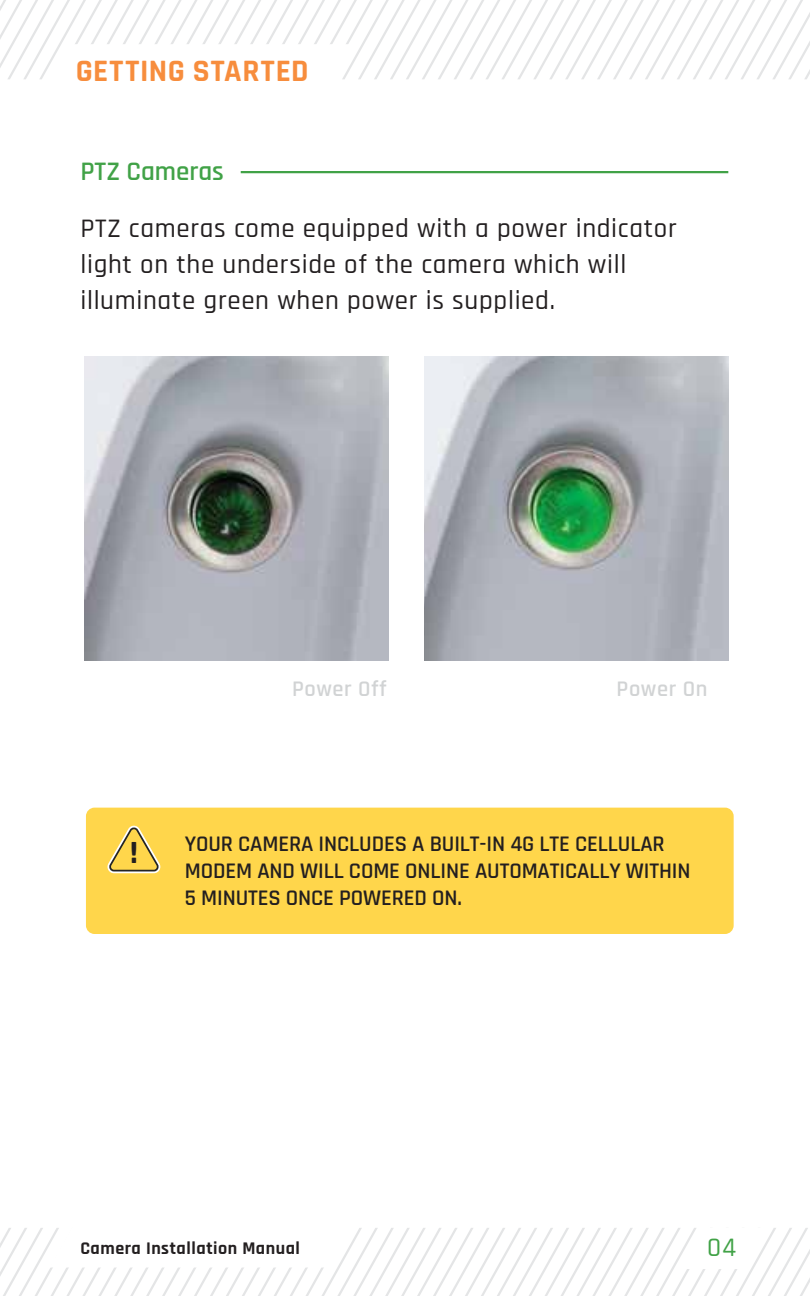
<style>
.page{position:relative;width:810px;height:1296px;background:#fff}
.page>*{position:absolute;margin:0;border:0;box-sizing:border-box;transform-origin:0 0}
.t1{font:700 32.62px "Rajdhani";color:#231f20}
.t2{font:700 31.5px "Rajdhani";letter-spacing:.025em;color:#f78d3d}
.t3{font:500 27px/36px "Rajdhani";letter-spacing:.025em;color:#231f20}
.t4{font:600 27px "Rajdhani";color:#41a247}
.t5{font:500 27px "Rajdhani";color:#41a247}
.t6{font:600 22.5px/27px "Rajdhani";letter-spacing:-.005em;color:#231f20}
.t7{font:600 22.5px "Rajdhani";letter-spacing:.025em;color:#d1d3d4}
.t8{font:700 18px "Rajdhani";letter-spacing:.03em;color:#231f20}
</style>
<div class="page">
<svg style="left:0;top:0;width:810px;height:79px"></svg>
<svg style="left:0;top:1228px;width:810px;height:68px"></svg>
<img style="left:84px;top:356px;width:304px;height:305px">
<img style="left:424px;top:356px;width:304px;height:305px">
<div style="left:86px;top:808px;width:648px;height:126px;background:#ffd64b;border-radius:9px"></div>
<svg style="left:107px;top:825px;width:54px;height:48px"></svg>
<hr style="left:241px;top:171px;width:487px;height:2px;background:#41a247">
<p class="t2" style="left:76px;top:52px;width:234px">GETTING STARTED</p>
<p class="t4" style="left:80px;top:156px;width:145px">PTZ Cameras</p>
<p class="t3" style="left:80px;top:211px;width:598px">PTZ cameras come equipped with a power indicator light on the underside of the camera which will illuminate green when power is supplied.</p>
<p class="t7" style="left:292px;top:675px;width:96px">Power Off</p>
<p class="t7" style="left:617px;top:675px;width:92px">Power On</p>
<p class="t1" style="left:130px;top:833px;width:9px">!</p>
<p class="t6" style="left:185px;top:831px;width:507px">YOUR CAMERA INCLUDES A BUILT-IN 4G LTE CELLULAR<br>MODEM AND WILL COME ONLINE AUTOMATICALLY WITHIN<br>5 MINUTES ONCE POWERED ON.</p>
<p class="t8" style="left:80px;top:1237px;width:221px">Camera Installation Manual</p>
<p class="t5" style="left:707px;top:1231px;width:31px">04</p>
</div>
